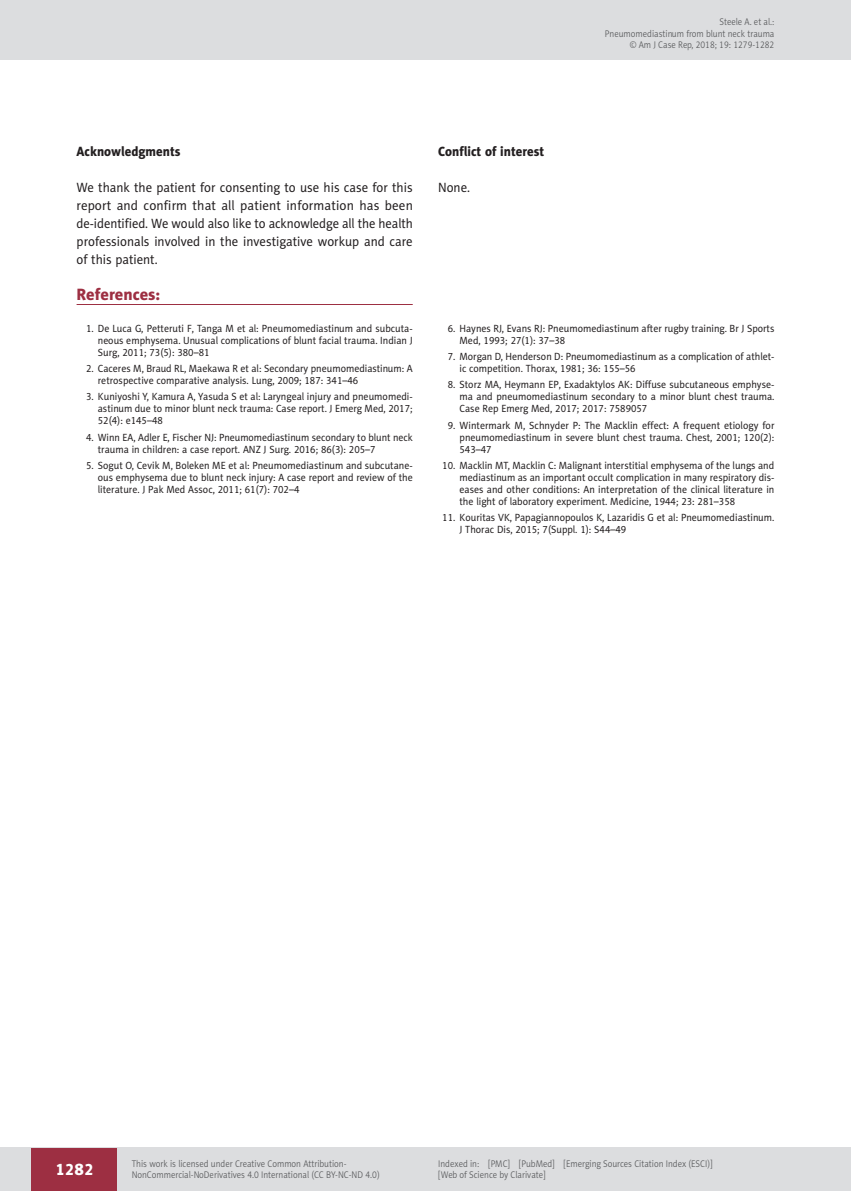
<style>
.page{position:relative;width:851px;height:1191px;background:#fff}
.page>*{position:absolute;margin:0;border:0;box-sizing:border-box;transform-origin:0 0}
.AJCR_Referencje_Tytu{font:16.5px "Naomi Sans EFN Heavy";color:#9d2f42}
.t1{font:16.5px "Naomi Sans EFN Heavy";color:#fff}
.AJCR_Body{font:13.5px/18px "Naomi Sans EFN";color:#231f20;text-align:justify;scale:.95 1}
.AJCR_Headline_2{font:13.5px "Naomi Sans EFN Heavy";color:#231f20;scale:.95 1}
.AJCR_Referencje_punk{font:10.5px/12px "Naomi Sans EFN";color:#231f20;text-align:justify;scale:.95 1}
.AJCR_Referencje_punk-2{font:10.5px/12px "Naomi Sans EFN";color:#231f20;scale:.94 1}
.t2{font:9.75px/11.2px "Naomi Sans EFN Light";color:#57585a;scale:.9 1}
</style>
<div class="page">
<hr style="left:77px;top:304px;width:335px;height:1px;background:#9d2f42">
<div style="left:0;top:1148px;width:850px;height:43px;background:#dcdddf"></div>
<div style="left:32px;top:1147px;width:85px;height:43px;background:#9d2f42"></div>
<div style="left:0;top:0;width:850px;height:60px;background:#dcdddf"></div>
<p class="t2" style="left:604px;top:16px;width:190px;text-align:right">Steele A. et al.:<br>Pneumomediastinum from blunt neck trauma © Am J Case Rep, 2018; 19: 1279-1282</p>
<p class="AJCR_Headline_2" style="left:77px;top:143px;width:111px">Acknowledgments</p>
<p class="AJCR_Body" style="left:77px;top:178px;width:355px">We thank the patient for consenting to use his case for this report and confirm that all patient information has been de-identified. We would also like to acknowledge all the health professionals involved in the investigative workup and care of this patient.</p>
<p class="AJCR_Referencje_Tytu" style="left:77px;top:284px;width:85px">References:</p>
<p class="AJCR_Referencje_punk" style="left:98px;top:322px;width:333px;text-indent:-12px">1. De Luca G, Petteruti F, Tanga M et al: Pneumomediastinum and subcuta&shy;neous emphysema. Unusual complications of blunt facial trauma. Indian J Surg, 2011; 73(5): 380–81</p>
<p class="AJCR_Referencje_punk" style="left:98px;top:363px;width:333px;text-indent:-12px">2. Caceres M, Braud RL, Maekawa R et al: Secondary pneumomediastinum: A retrospective comparative analysis. Lung, 2009; 187: 341–46</p>
<p class="AJCR_Referencje_punk" style="left:98px;top:391px;width:333px;text-indent:-12px">3. Kuniyoshi Y, Kamura A, Yasuda S et al: Laryngeal injury and pneumomedi&shy;astinum due to minor blunt neck trauma: Case report. J Emerg Med, 2017; 52(4): e145–48</p>
<p class="AJCR_Referencje_punk-2" style="left:98px;top:431px;width:336px;text-indent:-12px">4. Winn EA, Adler E, Fischer NJ: Pneumomediastinum secondary to blunt neck trauma in children: a case report. ANZ J Surg. 2016; 86(3): 205–7</p>
<p class="AJCR_Referencje_punk" style="left:98px;top:459px;width:333px;text-indent:-12px">5. Sogut O, Cevik M, Boleken ME et al: Pneumomediastinum and subcutane&shy;ous emphysema due to blunt neck injury: A case report and review of the literature. J Pak Med Assoc, 2011; 61(7): 702–4</p>
<p class="AJCR_Headline_2" style="left:438px;top:143px;width:113px">Conflict of interest</p>
<p class="AJCR_Body" style="left:438px;top:178px;width:35px">None.</p>
<p class="AJCR_Referencje_punk" style="left:459px;top:322px;width:333px;text-indent:-12px">6. Haynes RJ, Evans RJ: Pneumomediastinum after rugby training. Br J Sports<br>Med, 1993; 27(1): 37–38</p>
<p class="AJCR_Referencje_punk" style="left:459px;top:351px;width:333px;text-indent:-12px">7. Morgan D, Henderson D: Pneumomediastinum as a complication of athlet&shy;ic competition. Thorax, 1981; 36: 155–56</p>
<p class="AJCR_Referencje_punk" style="left:459px;top:379px;width:333px;text-indent:-12px">8. Storz MA, Heymann EP, Exadaktylos AK: Diffuse subcutaneous emphyse&shy;ma and pneumomediastinum secondary to a minor blunt chest trauma.<br>Case Rep Emerg Med, 2017; 2017: 7589057</p>
<p class="AJCR_Referencje_punk" style="left:459px;top:419px;width:333px;text-indent:-12px">9. Wintermark M, Schnyder P: The Macklin effect: A frequent etiology for pneumomediastinum in severe blunt chest trauma. Chest, 2001; 120(2):<br>543–47</p>
<p class="AJCR_Referencje_punk" style="left:459px;top:459px;width:333px;text-indent:-17px">10. Macklin MT, Macklin C: Malignant interstitial emphysema of the lungs and mediastinum as an important occult complication in many respiratory dis&shy;eases and other conditions: An interpretation of the clinical literature in the light of laboratory experiment. Medicine, 1944; 23: 281–358</p>
<p class="AJCR_Referencje_punk" style="left:459px;top:512px;width:333px;text-indent:-17px">11. Kouritas VK, Papagiannopoulos K, Lazaridis G et al: Pneumomediastinum.<br>J Thorac Dis, 2015; 7(Suppl. 1): S44–49</p>
<h1 class="t1" style="left:55px;top:1159px;width:40px">1282</h1>
<p class="t2" style="left:132px;top:1158px;width:277px">This work is licensed under Creative Common Attribution-<br>NonCommercial-NoDerivatives 4.0 International (CC BY-NC-ND 4.0)</p>
<p class="t2" style="left:438px;top:1158px;width:306px">Indexed in: [PMC] [PubMed] [Emerging Sources Citation Index (ESCI)] [Web of Science by Clarivate]</p>
</div>
